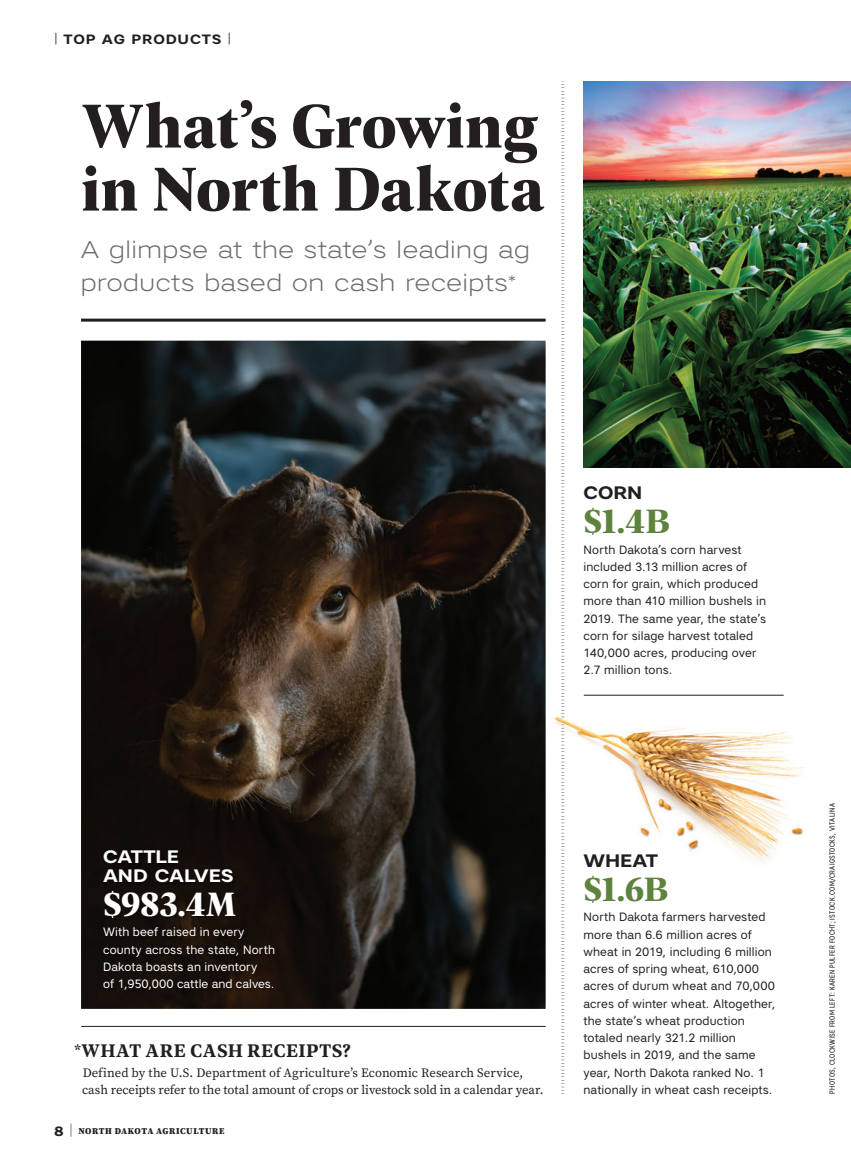
<style>
.page{position:relative;width:851px;height:1175px;background:#fff}
.page>*{position:absolute;margin:0;border:0;box-sizing:border-box;transform-origin:0 0}
.t1{font:700 66px/63px "Geller Headline";color:#231f20}
.t2{font:700 36px "Geller Headline";color:#5d833d}
.t3{font:700 36px "Geller Headline";color:#fff}
.t4{font:300 24px/33px "Artico Expanded";letter-spacing:.025em;color:#6c6d70}
.t5{font:600 19.5px "Geller Text";letter-spacing:.015em;color:#231f20}
.t6{font:700 18px/19.5px "Artico Expanded";letter-spacing:-.005em;color:#fff}
.t7{font:700 18px "Artico Expanded";color:#231f20}
.t8{font:700 13.5px "Artico Expanded";letter-spacing:.06em;color:#231f20}
.t9{font:12.75px/17.2px "Source Serif Pro";color:#231f20}
.t10{font:12px/17.2px "Artico";letter-spacing:.015em;color:#231f20}
.t11{font:12px/17.2px "Artico";letter-spacing:.01em;color:#fff}
.t12{font:900 9px "Source Serif Pro";letter-spacing:.05em;color:#231f20}
.t13{font:7.5px "Artico Condensed";letter-spacing:.04em;color:#231f20}
.s1{font-weight:400;font-size:12px}
.s2{font-family:"Artico Expanded";font-weight:700;font-size:13.5px}
.s3{font-family:"Artico Expanded";font-weight:200;font-size:13.5px}
</style>
<div class="page">
<img style="left:545px;top:691px;width:261px;height:193px">
<svg style="left:561px;top:81px;width:3px;height:636px"></svg>
<img style="left:81px;top:341px;width:464px;height:667px">
<hr style="left:81px;top:318px;width:464px;height:3px;background:#231f20">
<hr style="left:81px;top:1026px;width:464px;height:1px;background:#231f20">
<img style="left:583px;top:81px;width:267px;height:387px">
<hr style="left:583px;top:695px;width:200px;height:1px;background:#231f20">
<img style="left:102px;top:848px;width:177px;height:146px">
<svg style="left:561px;top:724px;width:3px;height:370px"></svg>
<p class="t8" style="left:54px;top:30px;width:178px"><span class="s1">|</span> TOP AG PRODUCTS <span class="s1">|</span></p>
<h1 class="t1" style="left:81px;top:91px;width:465px">What’s Growing in North Dakota</h1>
<h3 class="t4" style="left:81px;top:232px;width:450px">A glimpse at the state’s leading ag products based on cash receipts<sup>*</sup></h3>
<h3 class="t7" style="left:583px;top:481px;width:60px">CORN</h3>
<h2 class="t2" style="left:583px;top:496px;width:88px">$1.4B</h2>
<p class="t10" style="left:583px;top:540px;width:184px">North Dakota’s corn harvest included 3.13 million acres of corn for grain, which produced more than 410 million bushels in<br>2019. The same year, the state’s corn for silage harvest totaled<br>140,000 acres, producing over<br>2.7 million tons.</p>
<h3 class="t6" style="left:103px;top:846px;width:132px">CATTLE<br>AND CALVES</h3>
<h2 class="t3" style="left:103px;top:878px;width:134px">$983.4M</h2>
<p class="t11" style="left:103px;top:923px;width:173px">With beef raised in every county across the state, North<br>Dakota boasts an inventory<br>of 1,950,000 cattle and calves.</p>
<h3 class="t5" style="left:74px;top:1037px;width:278px">*WHAT ARE CASH RECEIPTS?</h3>
<p class="t9" style="left:82px;top:1063px;width:463px">Defined by the U.S. Department of Agriculture’s Economic Research Service, cash receipts refer to the total amount of crops or livestock sold in a calendar year.</p>
<p class="t12" style="left:54px;top:1125px;width:172px"><span class="s2">8</span> <span class="s3">|</span> NORTH DAKOTA AGRICULTURE</p>
<h3 class="t7" style="left:583px;top:849px;width:76px">WHEAT</h3>
<h2 class="t2" style="left:583px;top:863px;width:86px">$1.6B</h2>
<p class="t10" style="left:583px;top:908px;width:193px">North Dakota farmers harvested more than 6.6 million acres of wheat in 2019, including 6 million acres of spring wheat, 610,000 acres of durum wheat and 70,000 acres of winter wheat. Altogether, the state’s wheat production totaled nearly 321.2 million bushels in 2019, and the same year, North Dakota ranked No. 1 nationally in wheat cash receipts.</p>
<p class="t13" style="left:827px;top:1093px;width:292px;rotate:-90deg">PHOTOS, CLOCKWISE FROM LEFT: KAREN PULFER FOCHT; ISTOCK.COM/CRAIGSTOCKS, VITALINA</p>
</div>
